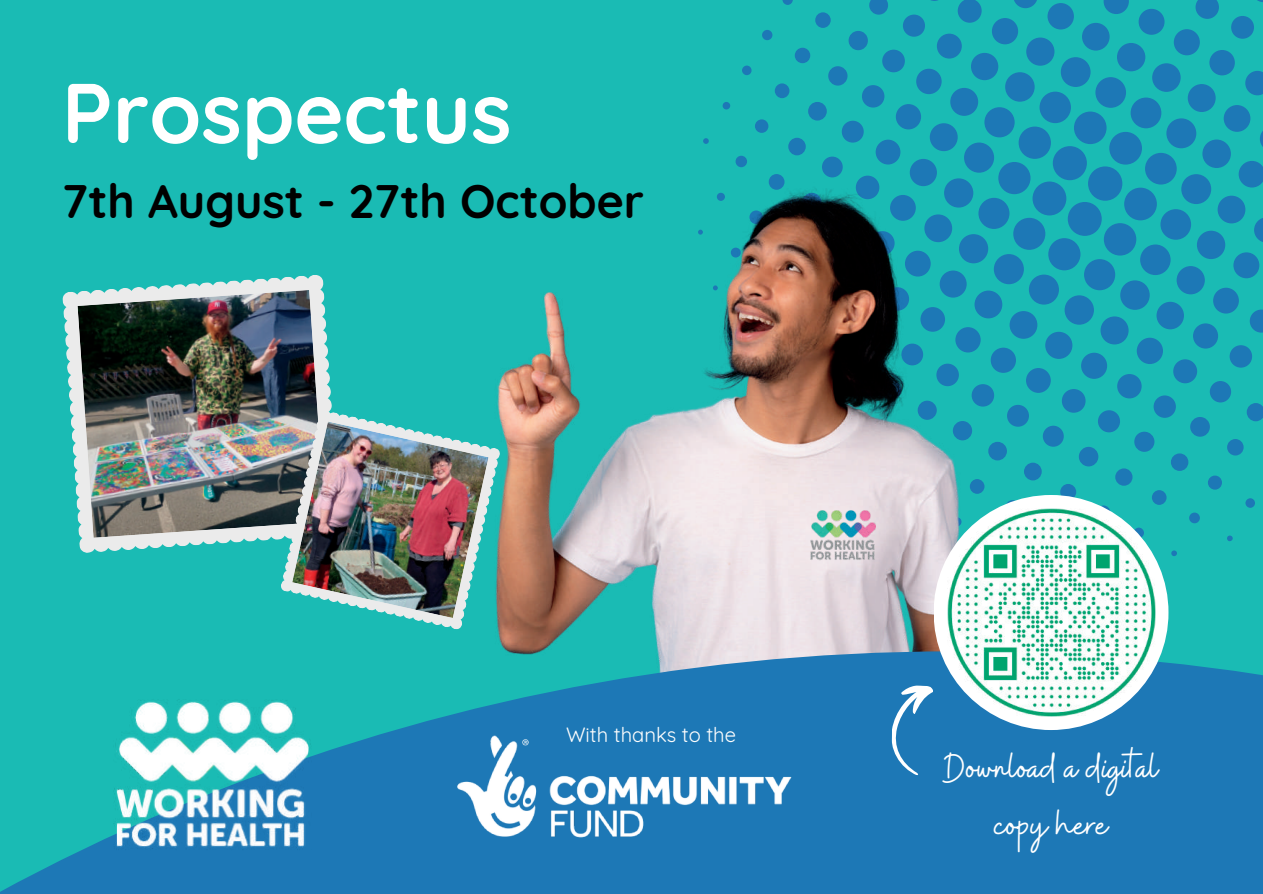
<style>
.page{position:relative;width:1263px;height:894px;background:#fff}
.page>*{position:absolute;margin:0;border:0;box-sizing:border-box;transform-origin:0 0}
.t1{font:700 84.45px "Quicksand";color:#fff}
.t2{font:700 46.8px "Quicksand";color:#000}
.t3{font:42.6px/57.6px "Buffalo";color:#fff;text-align:center}
.t4{font:20.25px "Quicksand";color:#fefefe}
</style>
<div class="page">
<div style="left:0;top:0;width:1263px;height:893px;background:#1abbb4"></div>
<div style="left:1088px;top:166px;width:34px;height:35px;background:#1d78b6;border-radius:50%"></div>
<div style="left:1053px;top:146px;width:34px;height:34px;background:#1d78b6;border-radius:50%"></div>
<div style="left:1068px;top:202px;width:34px;height:34px;background:#1d78b6;border-radius:50%"></div>
<div style="left:1032px;top:181px;width:34px;height:34px;background:#1d78b6;border-radius:50%"></div>
<div style="left:1124px;top:187px;width:33px;height:33px;background:#1d78b6;border-radius:50%"></div>
<div style="left:1109px;top:132px;width:33px;height:33px;background:#1d78b6;border-radius:50%"></div>
<div style="left:1074px;top:111px;width:32px;height:33px;background:#1d78b6;border-radius:50%"></div>
<div style="left:1104px;top:223px;width:32px;height:32px;background:#1d78b6;border-radius:50%"></div>
<div style="left:1048px;top:238px;width:32px;height:32px;background:#1d78b6;border-radius:50%"></div>
<div style="left:1145px;top:153px;width:32px;height:31px;background:#1d78b6;border-radius:50%"></div>
<div style="left:1039px;top:92px;width:32px;height:31px;background:#1d78b6;border-radius:50%"></div>
<div style="left:1084px;top:259px;width:31px;height:31px;background:#1d78b6;border-radius:50%"></div>
<div style="left:1131px;top:97px;width:30px;height:31px;background:#1d78b6;border-radius:50%"></div>
<div style="left:1095px;top:77px;width:31px;height:31px;background:#1d78b6;border-radius:50%"></div>
<div style="left:1160px;top:209px;width:31px;height:31px;background:#1d78b6;border-radius:50%"></div>
<div style="left:1140px;top:244px;width:31px;height:31px;background:#1d78b6;border-radius:50%"></div>
<div style="left:1166px;top:118px;width:30px;height:30px;background:#1d78b6;border-radius:50%"></div>
<div style="left:1181px;top:174px;width:30px;height:30px;background:#1d78b6;border-radius:50%"></div>
<div style="left:1061px;top:57px;width:30px;height:30px;background:#1d78b6;border-radius:50%"></div>
<div style="left:1120px;top:280px;width:30px;height:30px;background:#1d78b6;border-radius:50%"></div>
<div style="left:1065px;top:295px;width:29px;height:29px;background:#1d78b6;border-radius:50%"></div>
<div style="left:1152px;top:63px;width:29px;height:29px;background:#1d78b6;border-radius:50%"></div>
<div style="left:1202px;top:139px;width:29px;height:29px;background:#1d78b6;border-radius:50%"></div>
<div style="left:1117px;top:43px;width:28px;height:28px;background:#1d78b6;border-radius:50%"></div>
<div style="left:1197px;top:230px;width:28px;height:29px;background:#1d78b6;border-radius:50%"></div>
<div style="left:1176px;top:266px;width:29px;height:28px;background:#1d78b6;border-radius:50%"></div>
<div style="left:1026px;top:37px;width:28px;height:29px;background:#1d78b6;border-radius:50%"></div>
<div style="left:1100px;top:316px;width:29px;height:28px;background:#1d78b6;border-radius:50%"></div>
<div style="left:1188px;top:84px;width:28px;height:28px;background:#1d78b6;border-radius:50%"></div>
<div style="left:1217px;top:195px;width:28px;height:28px;background:#1d78b6;border-radius:50%"></div>
<div style="left:1082px;top:23px;width:28px;height:28px;background:#1d78b6;border-radius:50%"></div>
<div style="left:1156px;top:302px;width:28px;height:27px;background:#1d78b6;border-radius:50%"></div>
<div style="left:971px;top:53px;width:27px;height:27px;background:#1d78b6;border-radius:50%"></div>
<div style="left:1045px;top:332px;width:27px;height:27px;background:#1d78b6;border-radius:50%"></div>
<div style="left:1224px;top:105px;width:26px;height:27px;background:#1d78b6;border-radius:50%"></div>
<svg style="left:1239px;top:161px;width:24px;height:26px"></svg>
<div style="left:1047px;top:3px;width:27px;height:26px;background:#1d78b6;border-radius:50%"></div>
<div style="left:1137px;top:337px;width:26px;height:27px;background:#1d78b6;border-radius:50%"></div>
<div style="left:992px;top:18px;width:26px;height:26px;background:#1d78b6;border-radius:50%"></div>
<div style="left:1174px;top:29px;width:26px;height:26px;background:#1d78b6;border-radius:50%"></div>
<div style="left:1081px;top:352px;width:26px;height:27px;background:#1d78b6;border-radius:50%"></div>
<div style="left:1138px;top:9px;width:27px;height:26px;background:#1d78b6;border-radius:50%"></div>
<div style="left:1233px;top:252px;width:26px;height:26px;background:#1d78b6;border-radius:50%"></div>
<div style="left:1213px;top:287px;width:26px;height:26px;background:#1d78b6;border-radius:50%"></div>
<svg style="left:1254px;top:218px;width:9px;height:24px"></svg>
<div style="left:1209px;top:50px;width:26px;height:25px;background:#1d78b6;border-radius:50%"></div>
<svg style="left:1104px;top:0;width:25px;height:14px"></svg>
<div style="left:1193px;top:323px;width:25px;height:25px;background:#1d78b6;border-radius:50%"></div>
<div style="left:937px;top:34px;width:25px;height:25px;background:#1d78b6;border-radius:50%"></div>
<svg style="left:1260px;top:131px;width:3px;height:16px"></svg>
<svg style="left:1014px;top:0;width:23px;height:8px"></svg>
<svg style="left:1245px;top:71px;width:18px;height:24px"></svg>
<div style="left:1117px;top:374px;width:25px;height:24px;background:#1d78b6;border-radius:50%"></div>
<svg style="left:958px;top:0;width:24px;height:23px"></svg>
<div style="left:1173px;top:359px;width:24px;height:24px;background:#1d78b6;border-radius:50%"></div>
<div style="left:1062px;top:389px;width:23px;height:23px;background:#1d78b6;border-radius:50%"></div>
<svg style="left:1195px;top:0;width:24px;height:19px"></svg>
<svg style="left:1250px;top:309px;width:13px;height:23px"></svg>
<div style="left:1231px;top:16px;width:23px;height:23px;background:#1d78b6;border-radius:50%"></div>
<div style="left:882px;top:50px;width:23px;height:22px;background:#1d78b6;border-radius:50%"></div>
<div style="left:1229px;top:345px;width:23px;height:22px;background:#1d78b6;border-radius:50%"></div>
<div style="left:1153px;top:395px;width:23px;height:23px;background:#1d78b6;border-radius:50%"></div>
<div style="left:903px;top:14px;width:22px;height:23px;background:#1d78b6;border-radius:50%"></div>
<div style="left:1098px;top:410px;width:22px;height:22px;background:#1d78b6;border-radius:50%"></div>
<div style="left:1210px;top:381px;width:21px;height:21px;background:#1d78b6;border-radius:50%"></div>
<div style="left:1134px;top:431px;width:20px;height:20px;background:#1d78b6;border-radius:50%"></div>
<div style="left:1190px;top:417px;width:20px;height:19px;background:#1d78b6;border-radius:50%"></div>
<div style="left:1079px;top:446px;width:19px;height:20px;background:#1d78b6;border-radius:50%"></div>
<div style="left:849px;top:31px;width:19px;height:19px;background:#1d78b6;border-radius:50%"></div>
<svg style="left:869px;top:0;width:19px;height:15px"></svg>
<svg style="left:1247px;top:403px;width:16px;height:18px"></svg>
<div style="left:1171px;top:453px;width:17px;height:18px;background:#1d78b6;border-radius:50%"></div>
<div style="left:1115px;top:468px;width:17px;height:17px;background:#1d78b6;border-radius:50%"></div>
<div style="left:1227px;top:439px;width:17px;height:16px;background:#1d78b6;border-radius:50%"></div>
<div style="left:1060px;top:484px;width:16px;height:16px;background:#1d78b6;border-radius:50%"></div>
<div style="left:795px;top:48px;width:15px;height:15px;background:#1d78b6;border-radius:50%"></div>
<div style="left:815px;top:12px;width:16px;height:16px;background:#1d78b6;border-radius:50%"></div>
<div style="left:1152px;top:490px;width:15px;height:15px;background:#1d78b6;border-radius:50%"></div>
<div style="left:1208px;top:475px;width:14px;height:14px;background:#1d78b6;border-radius:50%"></div>
<svg style="left:1096px;top:505px;width:14px;height:14px"></svg>
<div style="left:1189px;top:512px;width:11px;height:11px;background:#1d78b6;border-radius:50%"></div>
<svg style="left:782px;top:0;width:11px;height:5px"></svg>
<div style="left:762px;top:30px;width:10px;height:10px;background:#1d78b6;border-radius:50%"></div>
<div style="left:1245px;top:498px;width:10px;height:9px;background:#1d78b6;border-radius:50%"></div>
<svg style="left:1171px;top:550px;width:6px;height:6px"></svg>
<svg style="left:1227px;top:535px;width:6px;height:6px"></svg>
<svg style="left:62px;top:275px;width:270px;height:278px"></svg>
<img style="left:78px;top:290px;width:247px;height:247px">
<svg style="left:281px;top:410px;width:156px;height:215px"></svg>
<img style="left:292px;top:421px;width:145px;height:197px">
<img style="left:437px;top:61px;width:627px;height:590px">
<img style="left:810px;top:508px;width:65px;height:66px">
<svg style="left:0;top:651px;width:1263px;height:242px;fill:#1d78b6"></svg>
<div style="left:934px;top:495px;width:234px;height:234px;background:#fff;border-radius:50%"></div>
<img style="left:947px;top:508px;width:208px;height:208px">
<svg style="left:890px;top:684px;width:43px;height:91px;background:#4791c3"></svg>
<img style="left:113px;top:675px;width:198px;height:188px">
<img style="left:399px;top:675px;width:446px;height:167px">
<h1 class="t1" style="left:62px;top:58px;width:451px">Prospectus</h1>
<p class="t2" style="left:62px;top:171px;width:584px">7th August - 27th October</p>
<p class="t4" style="left:566px;top:721px;width:171px">With thanks to the</p>
<p class="t3" style="left:944px;top:740px;width:215px">Download a digital copy here</p>
</div>
